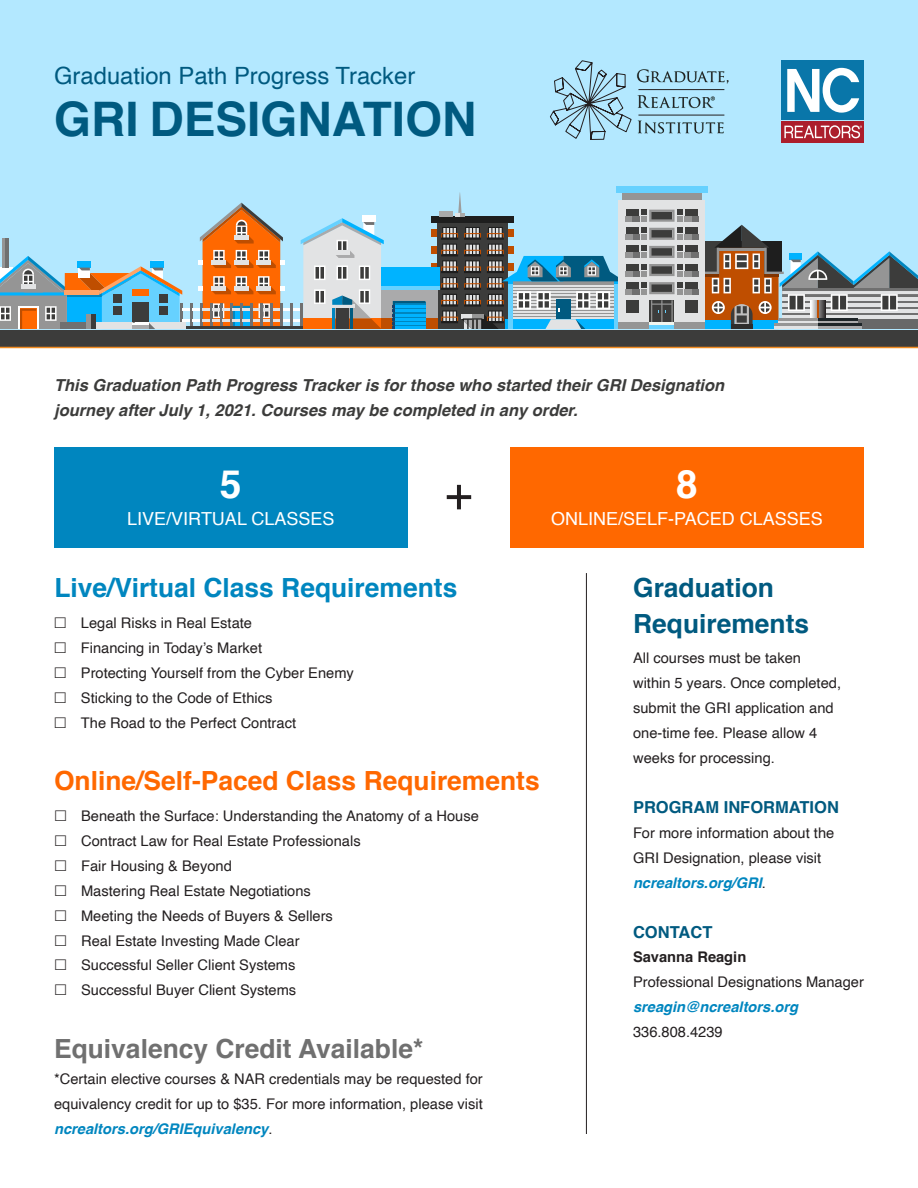
<style>
.page{position:relative;width:918px;height:1188px;background:#fff}
.page>*{position:absolute;margin:0;border:0;box-sizing:border-box;transform-origin:0 0}
.t1{font:700 47.55px "Helvetica";color:#005a80}
.t2{font:700 39px "Helvetica";color:#fff}
.t3{font:700 26.4px "Helvetica";color:#ff6800}
.t4{font:700 26.4px "Helvetica";color:#0086bf}
.t5{font:700 26.4px "Helvetica";color:#707070}
.t6{font:700 26.4px/35.2px "Helvetica";color:#005a80}
.t7{font:23.85px "Helvetica";color:#005a80}
.t8{font:18px "Helvetica";color:#fff}
.t9{font:italic 700 16.5px/24.9px "Helvetica";color:#3c3c3b}
.t10{font:16.5px/25.5px "Trajan Pro";letter-spacing:-.005em;color:#4b817e}
.t11{font:700 16.5px "Helvetica";color:#005a80}
.t12{font:14.7px/24.9px "Helvetica";color:#231f20}
.t13{font:italic 700 14.7px "Helvetica";color:#0086bf}
.t14{font:700 14.7px "Helvetica";color:#231f20}
.s1{font-size:22.5px}
.s2{font-weight:700;font-style:italic;color:#0086bf}
</style>
<div class="page">
<div style="left:0;top:0;width:918px;height:329px;background:#b3e8ff"></div>
<div style="left:54px;top:447px;width:354px;height:101px;background:#0086bf"></div>
<div style="left:510px;top:447px;width:354px;height:101px;background:#ff6800"></div>
<div style="left:782px;top:60px;width:82px;height:59px;background:#0976a9"></div>
<div style="left:782px;top:121px;width:82px;height:21px;background:#ac1e2c"></div>
<svg style="left:787px;top:68px;width:72px;height:45px"></svg>
<svg style="left:784px;top:125px;width:78px;height:13px"></svg>
<svg style="left:550px;top:60px;width:179px;height:80px"></svg>
<svg style="left:447px;top:485px;width:24px;height:24px"></svg>
<hr style="left:586px;top:573px;width:1px;height:561px;background:#231f20">
<div style="left:616px;top:186px;width:92px;height:7px;background:#66d1ff"></div>
<svg style="left:0;top:192px;width:918px;height:156px"></svg>
<p class="t7" style="left:54px;top:57px;width:363px">Graduation Path Progress Tracker</p>
<p class="t1" style="left:54px;top:81px;width:424px">GRI DESIGNATION</p>
<p class="t10" style="left:636px;top:63px;width:95px">Graduate,<br>Realtor<span class="s1">®<br></span>Institute</p>
<p class="t9" style="left:54px;top:373px;width:672px">This Graduation Path Progress Tracker is for those who started their GRI Designation journey after July 1, 2021. Courses may be completed in any order.</p>
<p class="t2" style="left:220px;top:453px;width:23px">5</p>
<p class="t8" style="left:127px;top:505px;width:209px">LIVE/VIRTUAL CLASSES</p>
<p class="t2" style="left:676px;top:453px;width:23px">8</p>
<p class="t8" style="left:551px;top:505px;width:273px">ONLINE/SELF-PACED CLASSES</p>
<p class="t4" style="left:54px;top:567px;width:404px">Live/Virtual Class Requirements</p>
<p class="t12" style="left:81px;top:611px;width:173px">Legal Risks in Real Estate</p>
<p class="t12" style="left:81px;top:636px;width:183px">Financing in Today’s Market</p>
<p class="t12" style="left:81px;top:661px;width:275px">Protecting Yourself from the Cyber Enemy</p>
<p class="t12" style="left:81px;top:686px;width:193px">Sticking to the Code of Ethics</p>
<p class="t12" style="left:81px;top:710px;width:217px">The Road to the Perfect Contract</p>
<p class="t3" style="left:54px;top:760px;width:487px">Online/Self-Paced Class Requirements</p>
<p class="t12" style="left:81px;top:804px;width:399px">Beneath the Surface: Understanding the Anatomy of a House</p>
<p class="t12" style="left:81px;top:829px;width:281px">Contract Law for Real Estate Professionals</p>
<p class="t12" style="left:81px;top:854px;width:152px">Fair Housing &amp; Beyond</p>
<p class="t12" style="left:81px;top:879px;width:231px">Mastering Real Estate Negotiations</p>
<p class="t12" style="left:81px;top:903px;width:253px">Meeting the Needs of Buyers &amp; Sellers</p>
<p class="t12" style="left:81px;top:928px;width:220px">Real Estate Investing Made Clear</p>
<p class="t12" style="left:81px;top:953px;width:216px">Successful Seller Client Systems</p>
<p class="t12" style="left:81px;top:978px;width:217px">Successful Buyer Client Systems</p>
<p class="t5" style="left:54px;top:1028px;width:371px">Equivalency Credit Available*</p>
<p class="t12" style="left:54px;top:1067px;width:430px;text-align:justify">*Certain elective courses &amp; NAR credentials may be requested for equivalency credit for up to $35. For more information, please visit <span class="s2">ncrealtors.org/GRIEquivalency</span>.</p>
<p class="t6" style="left:633px;top:571px;width:178px">Graduation<br>Requirements</p>
<p class="t12" style="left:633px;top:646px;width:209px">All courses must be taken within 5 years. Once completed, submit the GRI application and one-time fee. Please allow 4 weeks for processing.</p>
<p class="t11" style="left:633px;top:794px;width:207px">PROGRAM INFORMATION</p>
<p class="t12" style="left:633px;top:821px;width:203px">For more information about the<br>GRI Designation, please visit <span class="s2">ncrealtors.org/GRI</span>.</p>
<p class="t11" style="left:633px;top:918px;width:81px">CONTACT</p>
<p class="t14" style="left:633px;top:945px;width:115px">Savanna Reagin</p>
<p class="t12" style="left:633px;top:970px;width:232px">Professional Designations Manager</p>
<p class="t13" style="left:633px;top:995px;width:167px">sreagin@ncrealtors.org</p>
<p class="t12" style="left:633px;top:1020px;width:91px">336.808.4239</p>
</div>
